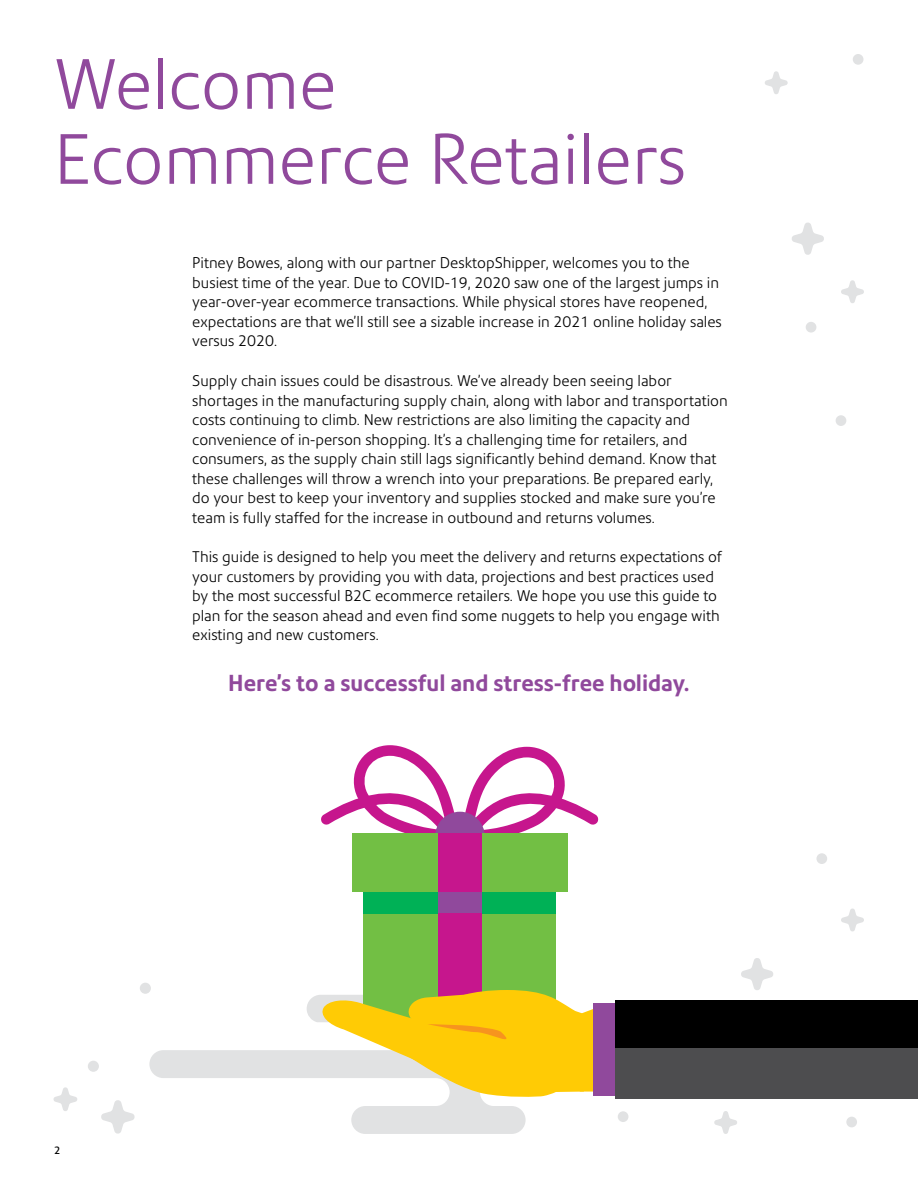
<style>
.page{position:relative;width:918px;height:1188px;background:#fff}
.page>*{position:absolute;margin:0;border:0;box-sizing:border-box;transform-origin:0 0}
.t1{font:300 69px/75px "Precision Sans";color:#90499c}
.t2{font:700 22.5px "Precision Sans";color:#90499c}
.t3{font:300 15px/19.5px "Precision Sans";color:#000}
.t4{font:10.5px "Precision Sans";color:#000}
</style>
<div class="page">
<svg style="left:149px;top:995px;width:377px;height:139px"></svg>
<div style="left:88px;top:1061px;width:11px;height:11px;background:#e1e2e3;border-radius:50%"></div>
<div style="left:140px;top:983px;width:11px;height:11px;background:#e1e2e3;border-radius:50%"></div>
<svg style="left:53px;top:1087px;width:24px;height:24px"></svg>
<svg style="left:101px;top:1100px;width:34px;height:34px"></svg>
<div style="left:806px;top:322px;width:10px;height:11px;background:#e1e2e3;border-radius:50%"></div>
<div style="left:853px;top:54px;width:10px;height:11px;background:#e1e2e3;border-radius:50%"></div>
<div style="left:836px;top:415px;width:10px;height:11px;background:#e1e2e3;border-radius:50%"></div>
<svg style="left:792px;top:222px;width:32px;height:33px"></svg>
<svg style="left:841px;top:280px;width:23px;height:23px"></svg>
<svg style="left:765px;top:71px;width:23px;height:23px"></svg>
<div style="left:618px;top:1111px;width:10px;height:11px;background:#e1e2e3;border-radius:50%"></div>
<div style="left:846px;top:1117px;width:11px;height:10px;background:#e1e2e3;border-radius:50%"></div>
<div style="left:816px;top:853px;width:11px;height:11px;background:#e1e2e3;border-radius:50%"></div>
<svg style="left:741px;top:958px;width:32px;height:32px"></svg>
<svg style="left:841px;top:908px;width:23px;height:24px"></svg>
<svg style="left:714px;top:1111px;width:23px;height:23px"></svg>
<div style="left:364px;top:878px;width:192px;height:141px;background:#72bf44"></div>
<div style="left:364px;top:878px;width:192px;height:35px;background:#00b156"></div>
<div style="left:438px;top:892px;width:43px;height:127px;background:#c6168d"></div>
<div style="left:438px;top:892px;width:43px;height:21px;background:#90499c"></div>
<svg style="left:321px;top:745px;width:278px;height:123px"></svg>
<div style="left:435px;top:812px;width:50px;height:49px;background:#90499c;border-radius:50%"></div>
<div style="left:352px;top:833px;width:215px;height:59px;background:#72bf44"></div>
<div style="left:438px;top:833px;width:43px;height:59px;background:#c6168d"></div>
<div style="left:615px;top:1000px;width:303px;height:99px;background:#000"></div>
<svg style="left:322px;top:990px;width:272px;height:108px"></svg>
<div style="left:615px;top:1048px;width:303px;height:51px;background:#4d4d4f"></div>
<div style="left:594px;top:1003px;width:21px;height:93px;background:#90499c"></div>
<h1 class="t1" style="left:54px;top:47px;width:634px">Welcome<br>Ecommerce Retailers</h1>
<p class="t3" style="left:192px;top:253px;width:531px">Pitney Bowes, along with our partner DesktopShipper, welcomes you to the busiest time of the year. Due to COVID-19, 2020 saw one of the largest jumps in year-over-year ecommerce transactions. While physical stores have reopened, expectations are that we’ll still see a sizable increase in 2021 online holiday sales versus 2020.</p>
<p class="t3" style="left:192px;top:371px;width:537px">Supply chain issues could be disastrous. We’ve already been seeing labor shortages in the manufacturing supply chain, along with labor and transportation costs continuing to climb. New restrictions are also limiting the capacity and convenience of in-person shopping. It’s a challenging time for retailers, and consumers, as the supply chain still lags significantly behind demand. Know that these challenges will throw a wrench into your preparations. Be prepared early, do your best to keep your inventory and supplies stocked and make sure you’re team is fully staffed for the increase in outbound and returns volumes.</p>
<p class="t3" style="left:192px;top:547px;width:531px">This guide is designed to help you meet the delivery and returns expectations of your customers by providing you with data, projections and best practices used by the most successful B2C ecommerce retailers. We hope you use this guide to plan for the season ahead and even find some nuggets to help you engage with existing and new customers.</p>
<h2 class="t2" style="left:228px;top:670px;width:463px">Here’s to a successful and stress-free holiday.</h2>
<p class="t4" style="left:54px;top:1144px;width:8px">2</p>
</div>
